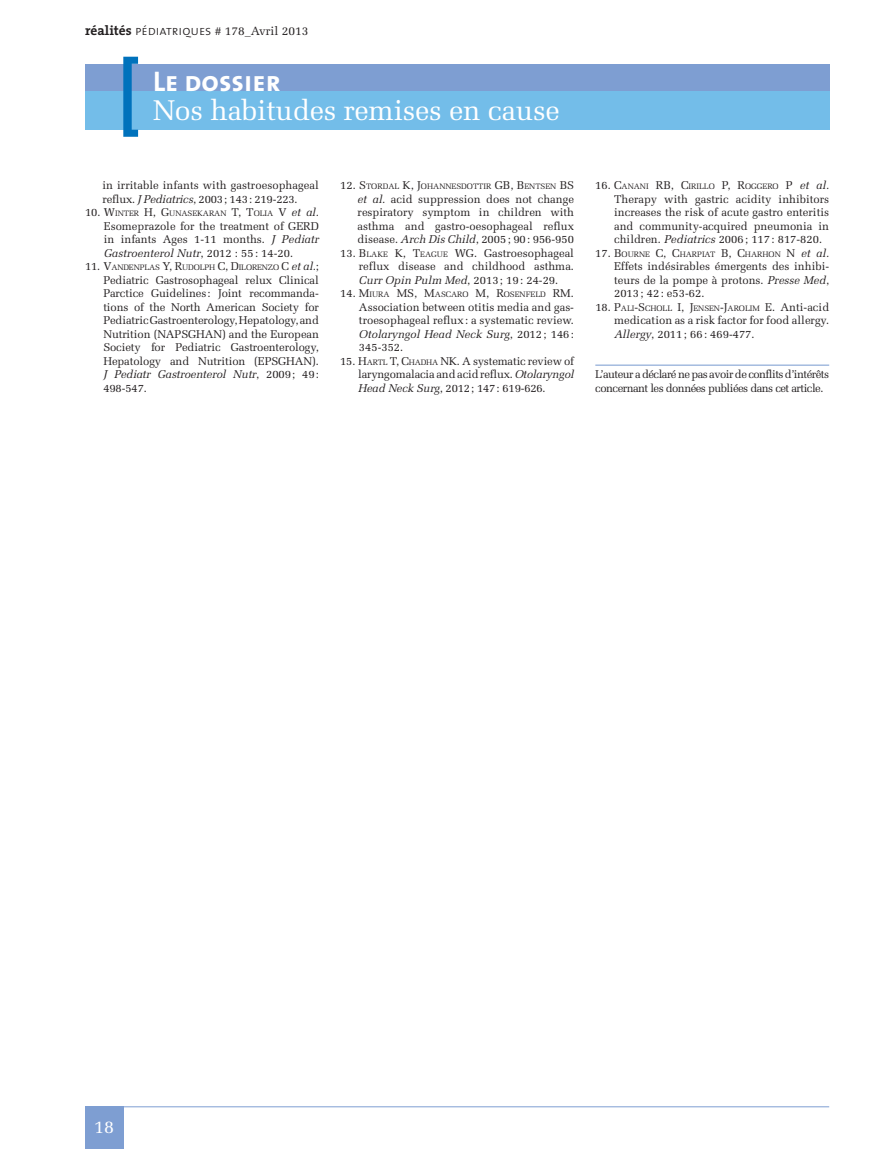
<style>
.page{position:relative;width:893px;height:1149px;background:#fff}
.page>*{position:absolute;margin:0;border:0;box-sizing:border-box;transform-origin:0 0}
.t1{font:28.5px "Melior";letter-spacing:-.01em;color:#fff}
.t2{font:28.5px "The Sans Bold Caps";color:#fff}
.t3{font:18px "Melior";color:#fff}
.t4{font:12px "Melior";color:#231f20}
.t5{font:11.25px/13.5px "Melior";color:#231f20;text-align:justify}
.t6{font:11.25px/13.5px "Melior";letter-spacing:-.045em;color:#231f20}
.t7{font:7.8px "Melior";color:#231f20}
.s1{font-family:"The Serif";font-weight:700;font-size:13.5px}
.s2{font-family:"The Sans Light Caps";font-size:13.5px}
.s3{font-style:italic}
.s4{font-size:11.25px}
.s5{font-style:italic;font-size:11.25px}
.s6{font-style:inherit}
.s7{font-size:7.8px}
</style>
<div class="page">
<div style="left:85px;top:64px;width:744px;height:27px;background:#7e9ed2"></div>
<div style="left:85px;top:91px;width:744px;height:39px;background:#73bde9"></div>
<svg style="left:123px;top:57px;width:15px;height:80px"></svg>
<div style="left:85px;top:1106px;width:38px;height:42px;background:#7e9ed2"></div>
<hr style="left:85px;top:1106px;width:744px;height:1px;background:#7e9ed2">
<hr style="left:595px;top:364px;width:234px;height:1px;background:#7e9ed2">
<p class="t4" style="left:85px;top:24px;width:225px"><span class="s1">réalités</span> <span class="s2">pédiatriques</span> # 178_Avril 2013</p>
<h1 class="t2" style="left:153px;top:58px;width:129px">Le dossier</h1>
<h1 class="t1" style="left:153px;top:93px;width:408px">Nos habitudes remises en cause</h1>
<p class="t5" style="left:102px;top:179px;width:218px">in irritable infants with gastroesophageal reflux. <span class="s3">J Pediatrics</span>, 2003; 143: 219-223.</p>
<p class="t7" style="left:85px;top:209px;width:235px"><span class="s4">10.</span> <span class="s4">W</span>INTER <span class="s4">H, G</span>UNASEKARAN <span class="s4">T, T</span>OLIA <span class="s4">V</span> <span class="s5">et al.</span></p>
<p class="t5" style="left:104px;top:219px;width:217px">Esomeprazole for the treatment of GERD in infants Ages 1-11 months. <span class="s3">J Pediatr Gastroenterol Nutr</span>, 2012 : 55: 14-20.</p>
<p class="t7" style="left:85px;top:263px;width:235px"><span class="s4">11.</span> <span class="s4">V</span>ANDENPLAS <span class="s4">Y, R</span>UDOLPH <span class="s4">C, D</span>ILORENZO <span class="s4">C</span> <span class="s5">et al.</span><span class="s4">;</span></p>
<p class="t5" style="left:103px;top:273px;width:217px">Pediatric Gastrosophageal relux Clinical Parctice Guidelines: Joint recommanda&shy;tions of the North American Society for Pediatric Gastroenterology, Hepatology, and Nutrition (NAPSGHAN) and the European Society for Pediatric Gastroenterology, Hepatology and Nutrition (EPSGHAN).<br><span class="s3">J Pediatr Gastroenterol Nutr</span>, 2009; 49:<br>498-547.</p>
<p class="t7" style="left:340px;top:182px;width:235px"><span class="s4">12.</span> <span class="s4">S</span> TORDAL <span class="s4">K, J</span>OHANNESDOTTIR <span class="s4">GB, B</span>ENTSEN <span class="s4">BS</span></p>
<p class="t5" style="left:358px;top:192px;width:218px"><span class="s3">et al.</span> acid suppression does not change respiratory symptom in children with asthma and gastro-oesophageal reflux disease. <span class="s3">Arch Dis Child</span>, 2005; 90: 956-950</p>
<p class="t5" style="left:359px;top:246px;width:217px;text-indent:-19px">13. <span class="s6">B</span><span class="s7">LAKE</span> <span class="s6">K, T</span><span class="s7">EAGUE</span> WG. Gastroesophageal reflux disease and childhood asthma.<br><span class="s3">Curr Opin Pulm Med</span>, 2013; 19: 24-29.</p>
<p class="t7" style="left:340px;top:290px;width:235px"><span class="s4">14.</span> <span class="s4">M</span>IURA <span class="s4">MS , M</span>ASCARO <span class="s4">M, R</span>OSENFELD <span class="s4">RM.</span></p>
<p class="t5" style="left:359px;top:300px;width:217px">Association between otitis media and gas&shy;troesophageal reflux: a systematic review.<br><span class="s3">Otolaryngol Head Neck Surg</span>, 2012; 146:<br>345-352.</p>
<p class="t5" style="left:358px;top:354px;width:217px;text-indent:-18px">15. <span class="s6">H</span><span class="s7">ARTL</span> <span class="s6">T, C</span><span class="s7">HADHA</span> NK. A systematic review of laryngomalacia and acid reflux. <span class="s3">Otolaryngol Head Neck Surg</span>, 2012; 147: 619-626.</p>
<p class="t7" style="left:595px;top:182px;width:235px"><span class="s4">16.</span> <span class="s4">C</span>ANANI <span class="s4">RB, C</span>IRILLO <span class="s4">P, R</span>OGGERO <span class="s4">P</span> <span class="s5">et al.</span></p>
<p class="t5" style="left:614px;top:192px;width:217px">Therapy with gastric acidity inhibitors increases the risk of acute gastro enteritis and community-acquired pneumonia in children. <span class="s3">Pediatrics</span> 2006; 117: 817-820.</p>
<p class="t7" style="left:595px;top:249px;width:235px"><span class="s4">17.</span> <span class="s4">B</span>OURNE <span class="s4">C, C</span>HARPIAT <span class="s4">B, C</span>HARHON <span class="s4">N</span> <span class="s5">et al.</span></p>
<p class="t5" style="left:614px;top:260px;width:217px">Effets indésirables émergents des inhibi&shy;teurs de la pompe à protons. <span class="s3">Presse Med</span>, 2013; 42: e53-62.</p>
<p class="t7" style="left:595px;top:303px;width:235px"><span class="s4">18.</span> <span class="s4">P</span>ALI<span class="s4">-S</span> CHOLL <span class="s4">I, J</span>ENSEN<span class="s4">-J</span>AROLIM <span class="s4">E. Anti-acid</span></p>
<p class="t5" style="left:614px;top:314px;width:217px">medication as a risk factor for food allergy.<br><span class="s3">Allergy</span>, 2011; 66: 469-477.</p>
<p class="t6" style="left:595px;top:368px;width:235px">L’auteur a déclaré ne pas avoir de conflits d’intérêts concernant les données publiées dans cet article.</p>
<h2 class="t3" style="left:94px;top:1115px;width:22px">18</h2>
</div>
